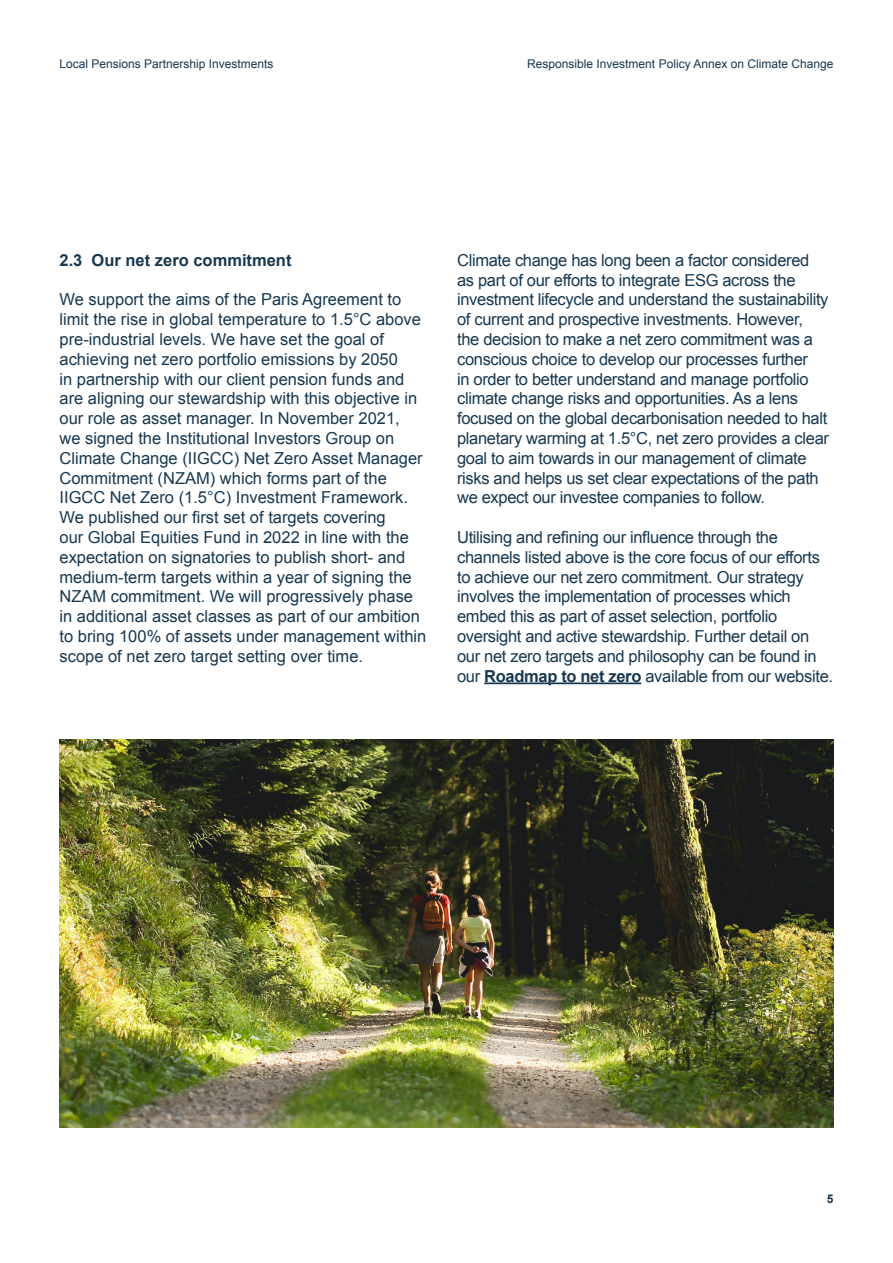
<style>
.page{position:relative;width:893px;height:1263px;background:#fff}
.page>*{position:absolute;margin:0;border:0;box-sizing:border-box;transform-origin:0 0}
.t1{font:16.5px/19.8px "Arial";letter-spacing:-.02em;color:#183850}
.t2{font:16.5px/19.8px "Arial";color:#183850}
.t3{font:700 16.5px "Arial";color:#183850}
.t4{font:12px "Arial";color:#183850}
.t5{font:700 12px "Arial";color:#183850}
.s1{font-weight:700;color:#173850}
</style>
<div class="page">
<hr style="left:484px;top:682px;width:157px;height:2px;background:#173850">
<img style="left:60px;top:739px;width:773px;height:388px">
<p class="t4" style="left:60px;top:56px;width:216px">Local Pensions Partnership Investments</p>
<p class="t4" style="left:527px;top:56px;width:308px">Responsible Investment Policy Annex on Climate Change</p>
<p class="t3" style="left:60px;top:249px;width:233px">2.3 Our net zero commitment</p>
<p class="t2" style="left:60px;top:290px;width:368px">We support the aims of the Paris Agreement to limit the rise in global temperature to 1.5°C above pre-industrial levels. We have set the goal of achieving net zero portfolio emissions by 2050<br>in partnership with our client pension funds and are aligning our stewardship with this objective in our role as asset manager. In November 2021,<br>we signed the Institutional Investors Group on Climate Change (IIGCC) Net Zero Asset Manager Commitment (NZAM) which forms part of the IIGCC Net Zero (1.5°C) Investment Framework.<br>We published our first set of targets covering<br>our Global Equities Fund in 2022 in line with the expectation on signatories to publish short- and medium-term targets within a year of signing the NZAM commitment. We will progressively phase in additional asset classes as part of our ambition to bring 100% of assets under management within scope of net zero target setting over time.</p>
<p class="t1" style="left:457px;top:250px;width:373px">Climate change has long been a factor considered as part of our efforts to integrate ESG across the investment lifecycle and understand the sustainability of current and prospective investments. However, the decision to make a net zero commitment was a conscious choice to develop our processes further<br>in order to better understand and manage portfolio climate change risks and opportunities. As a lens focused on the global decarbonisation needed to halt planetary warming at 1.5°C, net zero provides a clear goal to aim towards in our management of climate risks and helps us set clear expectations of the path we expect our investee companies to follow.</p>
<p class="t1" style="left:457px;top:527px;width:377px">Utilising and refining our influence through the channels listed above is the core focus of our efforts to achieve our net zero commitment. Our strategy involves the implementation of processes which embed this as part of asset selection, portfolio oversight and active stewardship. Further detail on our net zero targets and philosophy can be found in our <span class="s1">Roadmap to net zero</span> available from our website.</p>
<p class="t5" style="left:827px;top:1191px;width:8px">5</p>
</div>
